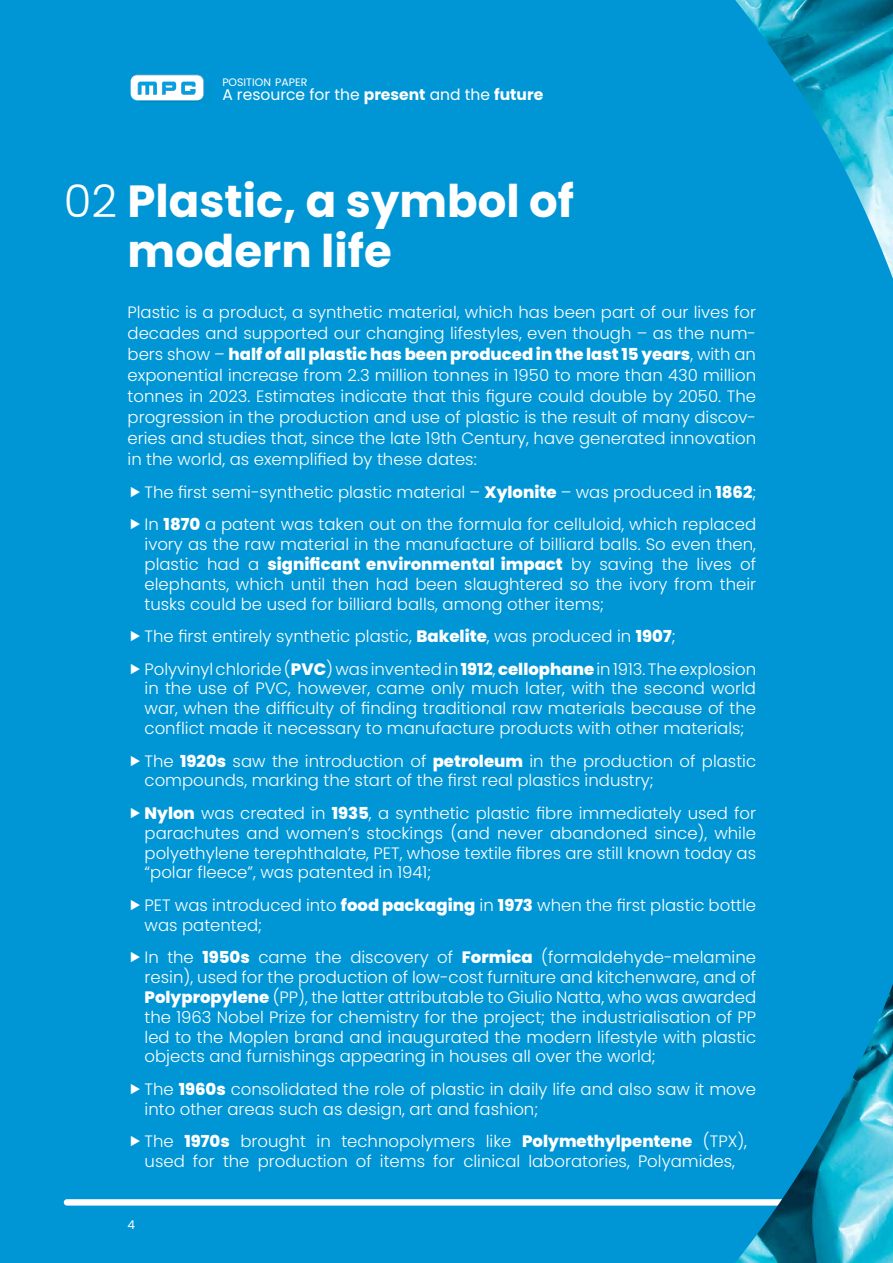
<style>
.page{position:relative;width:893px;height:1263px;background:#0096d6}
.page>*{position:absolute;margin:0;border:0;box-sizing:border-box;transform-origin:0 0}
.t1{font:700 45px/49.5px "Poppins";color:#fff}
.t2{font:300 16.5px/19.8px "Poppins";color:#fff}
.t3{font:15.6px "Poppins";color:#fff}
.t4{font:12px "Poppins";color:#fff}
.t5{font:10.8px "Poppins";color:#fff}
.s1{font-weight:700}
.s2{font-weight:300}
.s3{font-weight:800}
</style>
<div class="page">
<svg style="left:130px;top:74px;width:75px;height:27px"></svg>
<div style="left:131px;top:75px;width:73px;height:25px;background:#fff;border-radius:7px"></div>
<svg style="left:132px;top:75px;width:73px;height:27px"></svg>
<div style="left:64px;top:1199px;width:765px;height:6px;background:#fff;border-radius:3px"></div>
<img style="left:735px;top:0;width:158px;height:1263px">
<p class="t5" style="left:222px;top:76px;width:86px">POSITION PAPER</p>
<p class="t3" style="left:222px;top:86px;width:322px">A resource for the <span class="s1">present</span> and the <span class="s1">future</span></p>
<h1 class="t1" style="left:128px;top:177px;width:448px;text-indent:-64px"><span class="s2">02</span> Plastic, a symbol of modern life</h1>
<p class="t2" style="left:128px;top:302px;width:630px;line-height:21px;text-align:justify">Plastic is a product, a synthetic material, which has been part of our lives for decades and supported our changing lifestyles, even though – as the num&shy;bers show – <span class="s3">half of all plastic has been produced in the last 15 years</span>, with an exponential increase from 2.3 million tonnes in 1950 to more than 430 million tonnes in 2023. Estimates indicate that this figure could double by 2050. The progression in the production and use of plastic is the result of many discov&shy;eries and studies that, since the late 19th Century, have generated innovation in the world, as exemplified by these dates:</p>
<p class="t2" style="left:145px;top:476px;width:613px;line-height:32.5px">The first semi-synthetic plastic material – <span class="s3">Xylonite</span> – was produced in <span class="s3">1862</span>;<br>In <span class="s3">1870</span> a patent was taken out on the formula for celluloid, which replaced</p>
<p class="t2" style="left:145px;top:534px;width:613px;text-align:justify">ivory as the raw material in the manufacture of billiard balls. So even then, plastic had a <span class="s3">significant environmental impact</span> by saving the lives of elephants, which until then had been slaughtered so the ivory from their tusks could be used for billiard balls, among other items;</p>
<p class="t2" style="left:145px;top:620px;width:613px;line-height:32.5px">The first entirely synthetic plastic, <span class="s3">Bakelite</span>, was produced in <span class="s3">1907</span>;<br>Polyvinyl chloride (<span class="s3">PVC</span>) was invented in <span class="s3">1912</span>, <span class="s3">cellophane</span> in 1913. The explosion</p>
<p class="t2" style="left:145px;top:679px;width:613px;text-align:justify">in the use of PVC, however, came only much later, with the second world war, when the difficulty of finding traditional raw materials because of the conflict made it necessary to manufacture products with other materials;</p>
<p class="t2" style="left:145px;top:751px;width:613px">The <span class="s3">1920s</span> saw the introduction of <span class="s3">petroleum</span> in the production of plastic compounds, marking the start of the first real plastics industry;</p>
<p class="t2" style="left:145px;top:803px;width:613px;text-align:justify"><span class="s3">Nylon</span> was created in <span class="s3">1935</span>, a synthetic plastic fibre immediately used for parachutes and women’s stockings (and never abandoned since), while polyethylene terephthalate, PET, whose textile fibres are still known today as “polar fleece”, was patented in 1941;</p>
<p class="t2" style="left:145px;top:895px;width:613px">PET was introduced into <span class="s3">food packaging</span> in <span class="s3">1973</span> when the first plastic bottle was patented;</p>
<p class="t2" style="left:145px;top:948px;width:613px;text-align:justify">In the <span class="s3">1950s</span> came the discovery of <span class="s3">Formica</span> (formaldehyde-melamine resin), used for the production of low-cost furniture and kitchenware, and of <span class="s3">Polypropylene</span> (PP), the latter attributable to Giulio Natta, who was awarded the 1963 Nobel Prize for chemistry for the project; the industrialisation of PP led to the Moplen brand and inaugurated the modern lifestyle with plastic objects and furnishings appearing in houses all over the world;</p>
<p class="t2" style="left:145px;top:1079px;width:613px">The <span class="s3">1960s</span> consolidated the role of plastic in daily life and also saw it move into other areas such as design, art and fashion;</p>
<p class="t2" style="left:145px;top:1132px;width:604px">The <span class="s3">1970s</span> brought in technopolymers like <span class="s3">Polymethylpentene</span> (TPX), used for the production of items for clinical laboratories, Polyamides,</p>
<p class="t4" style="left:128px;top:1218px;width:9px">4</p>
</div>
